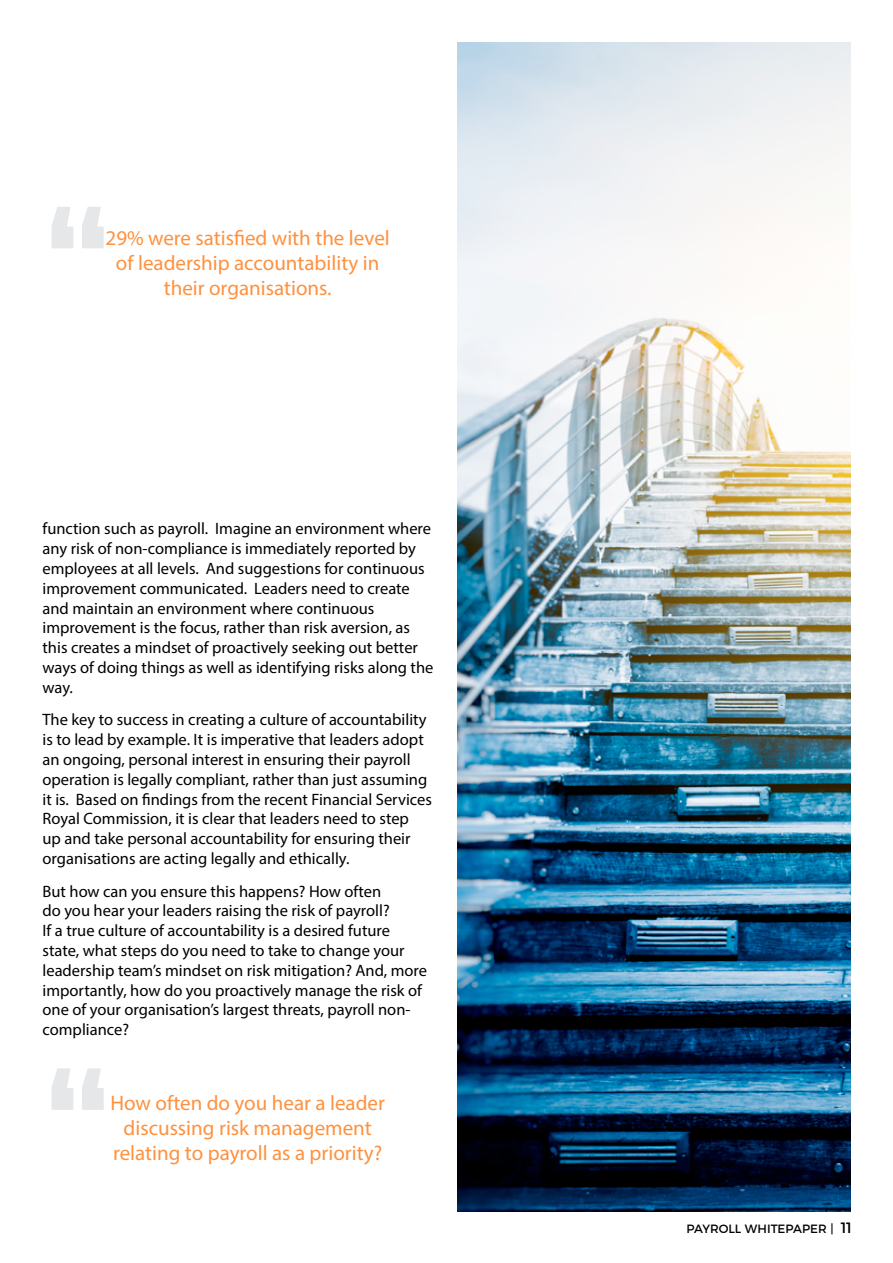
<style>
.page{position:relative;width:893px;height:1263px;background:#fff}
.page>*{position:absolute;margin:0;border:0;box-sizing:border-box;transform-origin:0 0}
.t1{font:700 161.4px "Raleway";color:#e6e7e8}
.t2{font:21px/25.2px "Myriad Pro";color:#fe913f;text-align:center}
.t3{font:16.5px/19.8px "Myriad Pro";color:#000}
.t4{font:12px "Montserrat";color:#000}
.s1{font-size:15px}
</style>
<div class="page">
<img style="left:457px;top:43px;width:393px;height:1169px">
<h1 class="t1" style="left:43px;top:176px;width:72px">“</h1>
<p class="t2" style="left:106px;top:225px;width:286px">29% were satisfied with the level of leadership accountability in their organisations.</p>
<p class="t3" style="left:43px;top:519px;width:392px">function such as payroll. Imagine an environment where any risk of non-compliance is immediately reported by employees at all levels. And suggestions for continuous improvement communicated. Leaders need to create and maintain an environment where continuous improvement is the focus, rather than risk aversion, as this creates a mindset of proactively seeking out better ways of doing things as well as identifying risks along the way.</p>
<p class="t3" style="left:43px;top:710px;width:391px">The key to success in creating a culture of accountability is to lead by example. It is imperative that leaders adopt an ongoing, personal interest in ensuring their payroll operation is legally compliant, rather than just assuming it is. Based on findings from the recent Financial Services Royal Commission, it is clear that leaders need to step<br>up and take personal accountability for ensuring their organisations are acting legally and ethically.</p>
<p class="t3" style="left:43px;top:881px;width:386px">But how can you ensure this happens? How often<br>do you hear your leaders raising the risk of payroll?<br>If a true culture of accountability is a desired future state, what steps do you need to take to change your leadership team’s mindset on risk mitigation? And, more importantly, how do you proactively manage the risk of one of your organisation’s largest threats, payroll non&shy;compliance?</p>
<h1 class="t1" style="left:43px;top:1037px;width:72px">“</h1>
<p class="t2" style="left:110px;top:1090px;width:276px">How often do you hear a leader discussing risk management</p>
<p class="t2" style="left:113px;top:1140px;width:271px">relating to payroll as a priority?</p>
<p class="t4" style="left:687px;top:1219px;width:167px">PAYROLL WHITEPAPER | <span class="s1">11</span></p>
</div>
